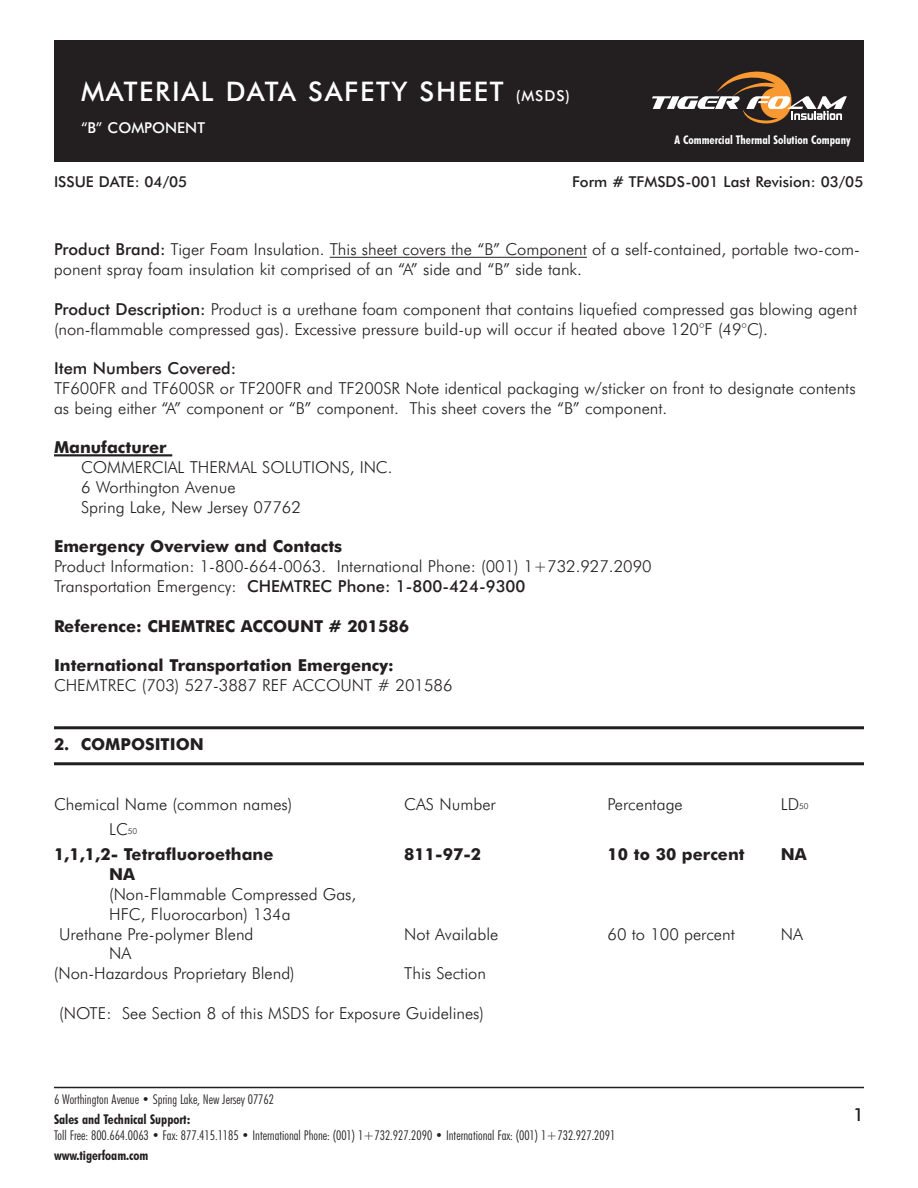
<style>
.page{position:relative;width:918px;height:1188px;background:#fff}
.page>*{position:absolute;margin:0;border:0;box-sizing:border-box;transform-origin:0 0}
.t1{font:500 27px "Futura BT";letter-spacing:.06em;color:#fff}
.t2{font:500 18px "Futura BT";color:#231f20}
.t3{font:300 16.5px/19.8px "Futura BT";color:#231f20}
.t4{font:700 16.5px/25.2px "Futura BT";color:#231f20}
.t5{font:500 16.5px "Futura BT";color:#231f20}
.t6{font:500 15px "Futura BT";color:#231f20}
.t7{font:500 15px "Futura BT";color:#fff}
.t8{font:300 condensed 13.5px "Futura BT";color:#231f20}
.t9{font:700 condensed 13.5px "Futura BT";color:#231f20}
.t10{font:700 condensed 12px "Futura BT";color:#fff}
.s1{font-size:15px}
.s2{font-weight:500}
.s3{font-size:8.25px}
.s4{font-weight:300}
.s5{font-weight:300;font-size:8.25px}
</style>
<div class="page">
<hr style="left:54px;top:1087px;width:810px;height:1px;background:#231f20">
<div style="left:54px;top:40px;width:810px;height:122px;background:#231f20"></div>
<svg style="left:652px;top:72px;width:195px;height:51px"></svg>
<hr style="left:330px;top:257px;width:163px;height:1px;background:#231f20">
<hr style="left:493px;top:257px;width:94px;height:1px;background:#231f20">
<hr style="left:54px;top:454px;width:118px;height:2px;background:#231f20">
<hr style="left:54px;top:726px;width:810px;height:3px;background:#231f20">
<hr style="left:54px;top:762px;width:810px;height:3px;background:#231f20">
<h1 class="t1" style="left:81px;top:81px;width:491px">MATERIAL DATA SAFETY SHEET <span class="s1">(MSDS)</span></h1>
<p class="t7" style="left:81px;top:121px;width:125px">“B” COMPONENT</p>
<p class="t10" style="left:675px;top:135px;width:177px">A Commercial Thermal Solution Company</p>
<p class="t6" style="left:54px;top:175px;width:135px">ISSUE DATE: 04/05</p>
<p class="t6" style="left:572px;top:175px;width:293px">Form # TFMSDS-001 Last Revision: 03/05</p>
<p class="t3" style="left:54px;top:241px;width:807px"><span class="s2">Product Brand:</span> Tiger Foam Insulation. This sheet covers the “B” Component of a self-contained, portable two-com&shy;ponent spray foam insulation kit comprised of an “A” side and “B” side tank.</p>
<p class="t3" style="left:54px;top:301px;width:805px"><span class="s2">Product Description:</span> Product is a urethane foam component that contains liquefied compressed gas blowing agent (non-flammable compressed gas). Excessive pressure build-up will occur if heated above 120°F (49°C).</p>
<p class="t5" style="left:54px;top:362px;width:184px">Item Numbers Covered:</p>
<p class="t3" style="left:54px;top:380px;width:803px">TF600FR and TF600SR or TF200FR and TF200SR Note identical packaging w/sticker on front to designate contents as being either “A” component or “B” component. This sheet covers the “B” component.</p>
<p class="t4" style="left:54px;top:436px;width:114px">Manufacturer</p>
<p class="t3" style="left:81px;top:459px;width:313px">COMMERCIAL THERMAL SOLUTIONS, INC.<br>6 Worthington Avenue<br>Spring Lake, New Jersey 07762</p>
<p class="t4" style="left:54px;top:535px;width:290px">Emergency Overview and Contacts</p>
<p class="t3" style="left:54px;top:558px;width:599px">Product Information: 1-800-664-0063. International Phone: (001) 1+732.927.2090<br>Transportation Emergency: <span class="s2">CHEMTREC Phone: 1-800-424-9300</span></p>
<p class="t4" style="left:54px;top:615px;width:357px">Reference: CHEMTREC ACCOUNT # 201586</p>
<p class="t4" style="left:54px;top:654px;width:341px">International Transportation Emergency:</p>
<p class="t3" style="left:54px;top:677px;width:400px">CHEMTREC (703) 527-3887 REF ACCOUNT # 201586</p>
<p class="t4" style="left:54px;top:733px;width:151px">2. COMPOSITION</p>
<p class="t3" style="left:54px;top:796px;width:240px">Chemical Name (common names)</p>
<p class="t3" style="left:404px;top:796px;width:93px">CAS Number</p>
<p class="t3" style="left:608px;top:796px;width:77px">Percentage</p>
<p class="t3" style="left:781px;top:796px;width:29px">LD<span class="s3">50</span></p>
<p class="t4" style="left:54px;top:818px;width:221px;text-indent:55px"><span class="s4">LC</span><span class="s5">50<br></span>1,1,1,2- Tetrafluoroethane</p>
<p class="t4" style="left:404px;top:843px;width:78px">811-97-2</p>
<p class="t4" style="left:608px;top:843px;width:139px">10 to 30 percent</p>
<p class="t4" style="left:781px;top:843px;width:27px">NA</p>
<p class="t4" style="left:109px;top:863px;width:27px">NA</p>
<p class="t3" style="left:109px;top:886px;width:249px">(Non-Flammable Compressed Gas,</p>
<p class="t3" style="left:109px;top:905px;width:183px">HFC, Fluorocarbon) 134a</p>
<p class="t3" style="left:59px;top:925px;width:196px">Urethane Pre-polymer Blend</p>
<p class="t3" style="left:404px;top:925px;width:96px">Not Available</p>
<p class="t3" style="left:608px;top:925px;width:129px">60 to 100 percent</p>
<p class="t3" style="left:781px;top:925px;width:24px">NA</p>
<p class="t3" style="left:54px;top:945px;width:242px;text-indent:55px">NA<br>(Non-Hazardous Proprietary Blend)</p>
<p class="t3" style="left:404px;top:965px;width:83px">This Section</p>
<p class="t3" style="left:59px;top:1004px;width:426px">(NOTE: See Section 8 of this MSDS for Exposure Guidelines)</p>
<p class="t8" style="left:54px;top:1094px;width:222px">6 Worthington Avenue • Spring Lake, New Jersey 07762</p>
<p class="t9" style="left:54px;top:1114px;width:138px">Sales and Technical Support:</p>
<p class="t8" style="left:54px;top:1130px;width:563px">Toll Free: 800.664.0063 • Fax: 877.415.1185 • International Phone: (001) 1+732.927.2090 • International Fax: (001) 1+732.927.2091</p>
<p class="t9" style="left:54px;top:1150px;width:96px">www.tigerfoam.com</p>
<p class="t2" style="left:853px;top:1108px;width:12px">1</p>
</div>
